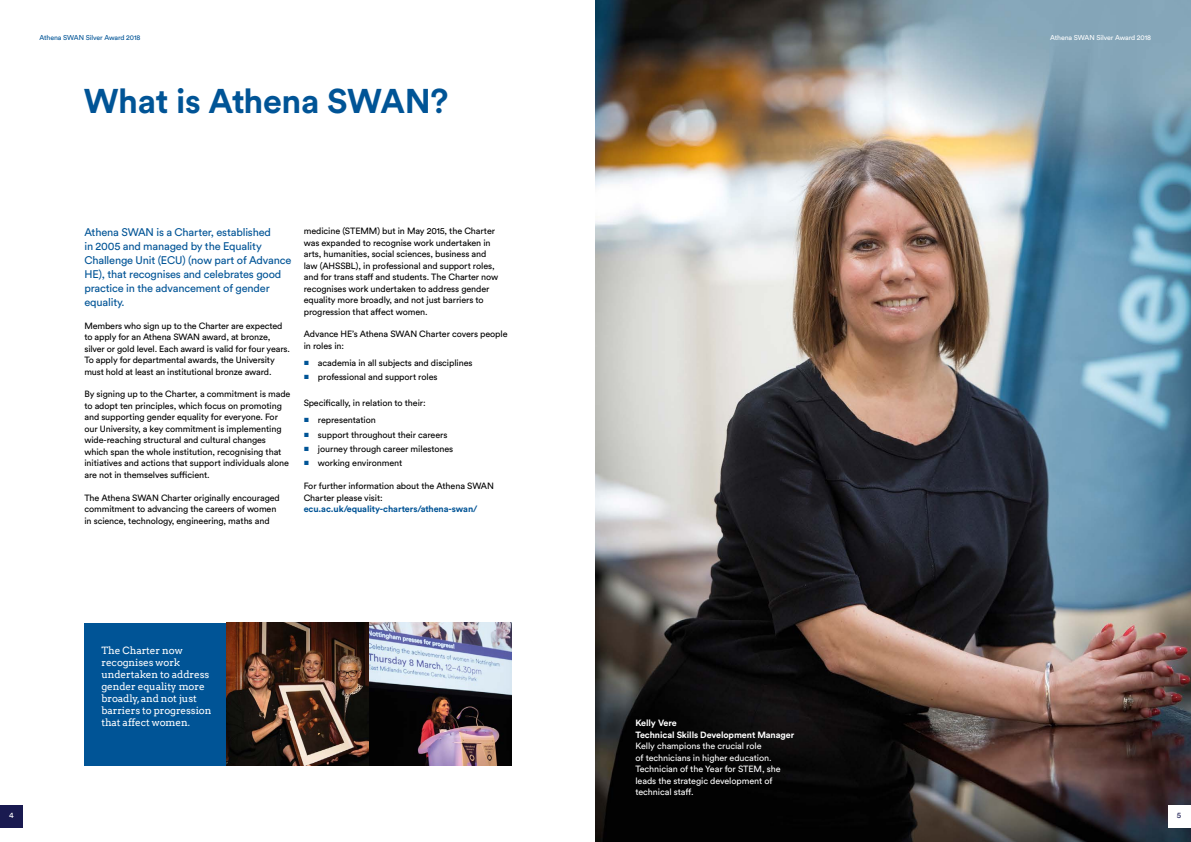
<style>
.page{position:relative;width:1191px;height:842px;background:#fff}
.page>*{position:absolute;margin:0;border:0;box-sizing:border-box;transform-origin:0 0}
.H1_Blue_3{font:700 34px "Circular Pro";letter-spacing:-.01em;color:#005496}
.Intro_b3{font:11px/14px "Circular Pro";letter-spacing:-.015em;color:#005496}
.Body_9_11_5{font:10px/12px "Arvo";letter-spacing:-.01em;color:#fff}
.Body_9_11_5-2{font:9px/11.5px "Circular Pro";letter-spacing:-.01em;color:#000}
.Body_9_11_5_no_space{font:9px/11.5px "Circular Pro";letter-spacing:-.01em;color:#fff}
.Body_9_11_5_no_space-2{font:700 9px "Circular Pro";letter-spacing:-.01em;color:#fff}
.t1{font:8px "Circular Pro";color:#fff}
.t2{font:8px "Circular Pro";color:#191a50}
.t3{font:7px "Circular Pro";letter-spacing:-.01em;color:#005496}
.t4{font:7px "Circular Pro";letter-spacing:-.01em;color:#fff}
.s1{font-family:"Arial";font-weight:700;color:#005496}
.s2{font-weight:700;color:#005496}
</style>
<div class="page">
<img style="left:595px;top:0;width:596px;height:842px">
<div style="left:84px;top:623px;width:143px;height:142px;background:#005496"></div>
<img style="left:227px;top:623px;width:142px;height:142px">
<img style="left:369px;top:623px;width:143px;height:142px">
<div style="left:1168px;top:805px;width:23px;height:22px;background:#fff"></div>
<div style="left:0;top:805px;width:23px;height:22px;background:#191a50"></div>
<p class="t3" style="left:39px;top:33px;width:102px">Athena SWAN Silver Award 2018</p>
<p class="t4" style="left:1050px;top:33px;width:102px">Athena SWAN Silver Award 2018</p>
<p class="H1_Blue_3" style="left:84px;top:78px;width:366px">What is Athena SWAN?</p>
<p class="Intro_b3" style="left:84px;top:224px;width:208px">Athena SWAN is a Charter, established<br>in 2005 and managed by the Equality Challenge Unit (ECU) (now part of Advance HE), that recognises and celebrates good practice in the advancement of gender equality.</p>
<p class="Body_9_11_5-2" style="left:84px;top:319px;width:207px">Members who sign up to the Charter are expected to apply for an Athena SWAN award, at bronze, silver or gold level. Each award is valid for four years.<br>To apply for departmental awards, the University must hold at least an institutional bronze award.</p>
<p class="Body_9_11_5-2" style="left:84px;top:388px;width:208px">By signing up to the Charter, a commitment is made to adopt ten principles, which focus on promoting and supporting gender equality for everyone. For our University, a key commitment is implementing wide-reaching structural and cultural changes which span the whole institution, recognising that initiatives and actions that support individuals alone are not in themselves sufficient.</p>
<p class="Body_9_11_5-2" style="left:84px;top:491px;width:197px">The Athena SWAN Charter originally encouraged commitment to advancing the careers of women in science, technology, engineering, maths and</p>
<p class="Body_9_11_5-2" style="left:304px;top:225px;width:196px">medicine (STEMM) but in May 2015, the Charter was expanded to recognise work undertaken in arts, humanities, social sciences, business and law (AHSSBL), in professional and support roles, and for trans staff and students. The Charter now recognises work undertaken to address gender equality more broadly, and not just barriers to progression that affect women.</p>
<p class="Body_9_11_5-2" style="left:304px;top:328px;width:205px">Advance HE’s Athena SWAN Charter covers people in roles in:</p>
<p class="Body_9_11_5-2" style="left:304px;top:357px;width:170px"><span class="s1">■</span> academia in all subjects and disciplines</p>
<p class="Body_9_11_5-2" style="left:304px;top:371px;width:135px"><span class="s1">■</span> professional and support roles</p>
<p class="Body_9_11_5-2" style="left:304px;top:397px;width:123px">Specifically, in relation to their:</p>
<p class="Body_9_11_5-2" style="left:304px;top:414px;width:74px"><span class="s1">■</span> representation</p>
<p class="Body_9_11_5-2" style="left:304px;top:428px;width:145px"><span class="s1">■</span> support throughout their careers</p>
<p class="Body_9_11_5-2" style="left:304px;top:443px;width:151px"><span class="s1">■</span> journey through career milestones</p>
<p class="Body_9_11_5-2" style="left:304px;top:457px;width:100px"><span class="s1">■</span> working environment</p>
<p class="Body_9_11_5-2" style="left:304px;top:480px;width:192px">For further information about the Athena SWAN<br>Charter please visit: <span class="s2">ecu.ac.uk/equality-charters/athena-swan/</span></p>
<p class="Body_9_11_5" style="left:101px;top:644px;width:111px">The Charter now recognises work undertaken to address gender equality more broadly, and not just barriers to progression that affect women.</p>
<p class="Body_9_11_5_no_space-2" style="left:635px;top:717px;width:43px">Kelly Vere</p>
<p class="Body_9_11_5_no_space-2" style="left:635px;top:728px;width:160px">Technical Skills Development Manager</p>
<p class="Body_9_11_5_no_space" style="left:635px;top:740px;width:147px">Kelly champions the crucial role<br>of technicians in higher education.<br>Technician of the Year for STEM, she leads the strategic development of technical staff.</p>
<p class="t1" style="left:9px;top:810px;width:6px">4</p>
<p class="t2" style="left:1176px;top:810px;width:6px">5</p>
</div>
